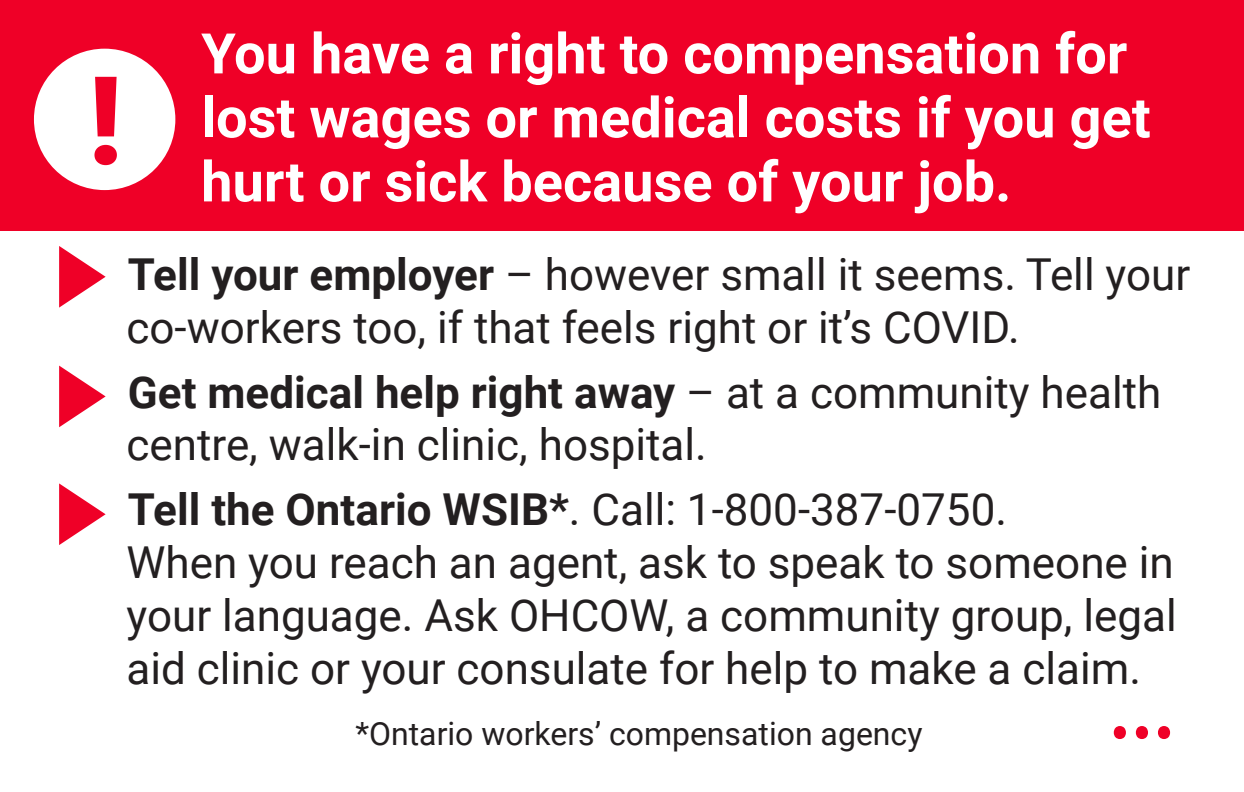
<style>
.page{position:relative;width:1244px;height:792px;background:#fff}
.page>*{position:absolute;margin:0;border:0;box-sizing:border-box;transform-origin:0 0}
.t1{font:700 56px/64px "Roboto";color:#fff}
.t2{font:44px/52.8px "Roboto";color:#231f20}
.t3{font:32px "Roboto";color:#231f20}
.s1{font-weight:700}
</style>
<div class="page">
<svg style="left:59px;top:246px;width:47px;height:62px"></svg>
<svg style="left:59px;top:366px;width:47px;height:61px"></svg>
<svg style="left:59px;top:483px;width:47px;height:62px"></svg>
<div style="left:0;top:0;width:1244px;height:231px;background:#ef0027"></div>
<div style="left:34px;top:49px;width:141px;height:141px;background:#fff;border-radius:50%"></div>
<svg style="left:94px;top:77px;width:23px;height:88px"></svg>
<svg style="left:1114px;top:726px;width:12px;height:13px"></svg>
<svg style="left:1136px;top:726px;width:12px;height:13px"></svg>
<svg style="left:1158px;top:726px;width:12px;height:13px"></svg>
<p class="t1" style="left:201px;top:19px;width:951px">You have a right to compensation for lost wages or medical costs if you get hurt or sick because of your job.</p>
<p class="t2" style="left:127px;top:246px;width:1065px"><span class="s1">Tell your employer</span> – however small it seems. Tell your co-workers too, if that feels right or it’s COVID.</p>
<p class="t2" style="left:127px;top:364px;width:1036px"><span class="s1">Get medical help right away</span> – at a community health centre, walk-in clinic, hospital.</p>
<p class="t2" style="left:127px;top:482px;width:1052px"><span class="s1">Tell the Ontario WSIB*</span>. Call: 1-800-387-0750.<br>When you reach an agent, ask to speak to someone in your language. Ask OHCOW, a community group, legal aid clinic or your consulate for help to make a claim.</p>
<p class="t3" style="left:355px;top:711px;width:569px">*Ontario workers’ compensation agency</p>
</div>
